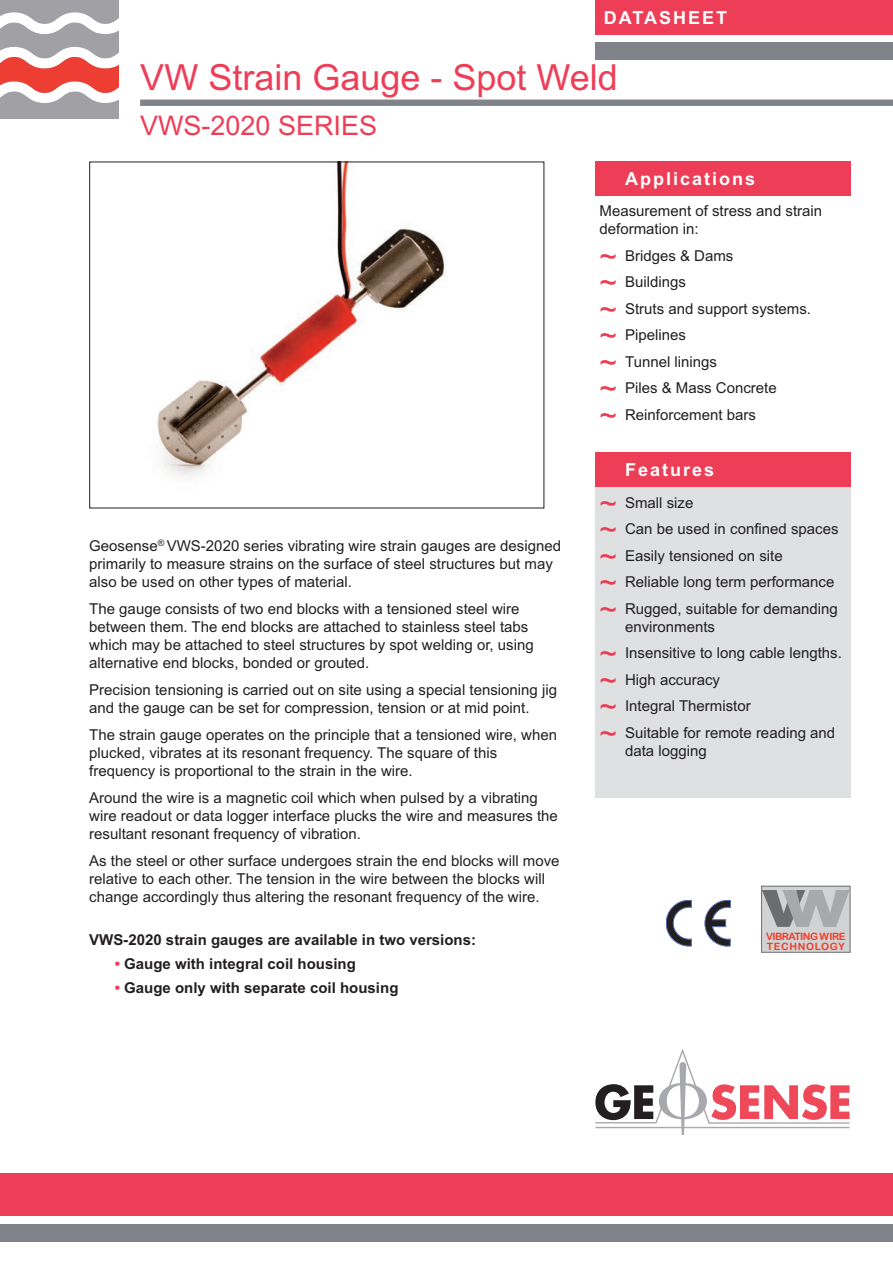
<style>
.page{position:relative;width:893px;height:1263px;background:#fff}
.page>*{position:absolute;margin:0;border:0;box-sizing:border-box;transform-origin:0 0}
.t1{font:900 70.95px "Arial";color:#6c6d70}
.t2{font:36px "Arial";color:#ee3d56}
.t3{font:27px "Arial";color:#ee3d56}
.t4{font:700 18px "Arial";letter-spacing:.11em;color:#fff}
.t5{font:15px/26.5px "Arial";color:#231f20}
.t6{font:700 15px "Arial";color:#231f20}
.t7{font:10.2px/10.4px "Arial Rounded MT Bold";letter-spacing:-.02em;color:#ef3c25}
.s1{font-size:30px;color:#ee3d56}
.s2{color:#ee3d56}
.s3{color:#a8a9ad}
</style>
<div class="page">
<div style="left:0;top:0;width:119px;height:119px;background:#a1a1a5"></div>
<svg style="left:0;top:12px;width:119px;height:22px"></svg>
<svg style="left:0;top:47px;width:119px;height:56px"></svg>
<div style="left:595px;top:452px;width:255px;height:346px;background:#dfe0e1"></div>
<div style="left:595px;top:162px;width:255px;height:34px;background:#ee3d56"></div>
<div style="left:595px;top:0;width:298px;height:34px;background:#ee3d56"></div>
<div style="left:595px;top:43px;width:298px;height:17px;background:#80838a"></div>
<div style="left:140px;top:100px;width:753px;height:6px;background:#80838a"></div>
<div style="left:595px;top:452px;width:255px;height:34px;background:#ee3d56"></div>
<div style="left:0;top:1225px;width:893px;height:17px;background:#80838a"></div>
<div style="left:0;top:1174px;width:893px;height:42px;background:#ee3d56"></div>
<img style="left:157px;top:164px;width:289px;height:312px">
<svg style="left:595px;top:1049px;width:255px;height:85px"></svg>
<svg style="left:705px;top:900px;width:25px;height:46px"></svg>
<svg style="left:666px;top:900px;width:25px;height:46px"></svg>
<div style="left:762px;top:886px;width:88px;height:66px;background:#d1d2d4"></div>
<div style="left:761px;top:886px;width:89px;height:67px;border:1px solid #6c6d70"></div>
<p class="t4" style="left:604px;top:7px;width:125px">DATASHEET</p>
<h2 class="t2" style="left:140px;top:57px;width:479px">VW Strain Gauge - Spot Weld</h2>
<h3 class="t3" style="left:140px;top:110px;width:239px">VWS-2020 SERIES</h3>
<p class="t4" style="left:625px;top:168px;width:131px">Applications</p>
<p class="t5" style="left:600px;top:202px;width:224px;line-height:18px">Measurement of stress and strain deformation in:</p>
<p class="t5" style="left:600px;top:242px;width:213px"><span class="s1">~</span> Bridges &amp; Dams<br><span class="s1">~</span> Buildings<br><span class="s1">~</span> Struts and support systems. <span class="s1">~</span> Pipelines<br><span class="s1">~</span> Tunnel linings<br><span class="s1">~</span> Piles &amp; Mass Concrete<br><span class="s1">~</span> Reinforcement bars</p>
<p class="t5" style="left:89px;top:536px;width:473px;line-height:18px">Geosense<sup>®</sup> VWS-2020 series vibrating wire strain gauges are designed primarily to measure strains on the surface of steel structures but may also be used on other types of material.</p>
<p class="t5" style="left:89px;top:599px;width:446px;line-height:18px">The gauge consists of two end blocks with a tensioned steel wire between them. The end blocks are attached to stainless steel tabs which may be attached to steel structures by spot welding or, using alternative end blocks, bonded or grouted.</p>
<p class="t5" style="left:89px;top:680px;width:469px;line-height:18px">Precision tensioning is carried out on site using a special tensioning jig and the gauge can be set for compression, tension or at mid point.</p>
<p class="t5" style="left:89px;top:725px;width:469px;line-height:18px">The strain gauge operates on the principle that a tensioned wire, when plucked, vibrates at its resonant frequency. The square of this frequency is proportional to the strain in the wire.</p>
<p class="t5" style="left:89px;top:788px;width:470px;line-height:18px">Around the wire is a magnetic coil which when pulsed by a vibrating wire readout or data logger interface plucks the wire and measures the resultant resonant frequency of vibration.</p>
<p class="t5" style="left:89px;top:851px;width:472px;line-height:18px">As the steel or other surface undergoes strain the end blocks will move relative to each other. The tension in the wire between the blocks will change accordingly thus altering the resonant frequency of the wire.</p>
<p class="t6" style="left:89px;top:931px;width:388px">VWS-2020 strain gauges are available in two versions:</p>
<p class="t6" style="left:115px;top:955px;width:243px"><span class="s2">•</span> Gauge with integral coil housing</p>
<p class="t6" style="left:115px;top:979px;width:285px"><span class="s2">•</span> Gauge only with separate coil housing</p>
<p class="t4" style="left:625px;top:459px;width:91px">Features</p>
<p class="t5" style="left:600px;top:489px;width:240px"><span class="s1">~</span> Small size<br><span class="s1">~</span> Can be used in confined spaces <span class="s1">~</span> Easily tensioned on site<br><span class="s1">~</span> Reliable long term performance <span class="s1">~</span> Rugged, suitable for demanding</p>
<p class="t5" style="left:600px;top:613px;width:244px;text-indent:26px">environments<br><span class="s1">~</span> Insensitive to long cable lengths. <span class="s1">~</span> High accuracy<br><span class="s1">~</span> Integral Thermistor<br><span class="s1">~</span> Suitable for remote reading and</p>
<p class="t5" style="left:625px;top:737px;width:83px">data logging</p>
<h1 class="t1" style="left:762px;top:861px;width:89px">v<span class="s3">w</span></h1>
<p class="t7" style="left:766px;top:931px;width:81px">VIBRATING WIRE<br>TECHNOLOGY</p>
</div>
